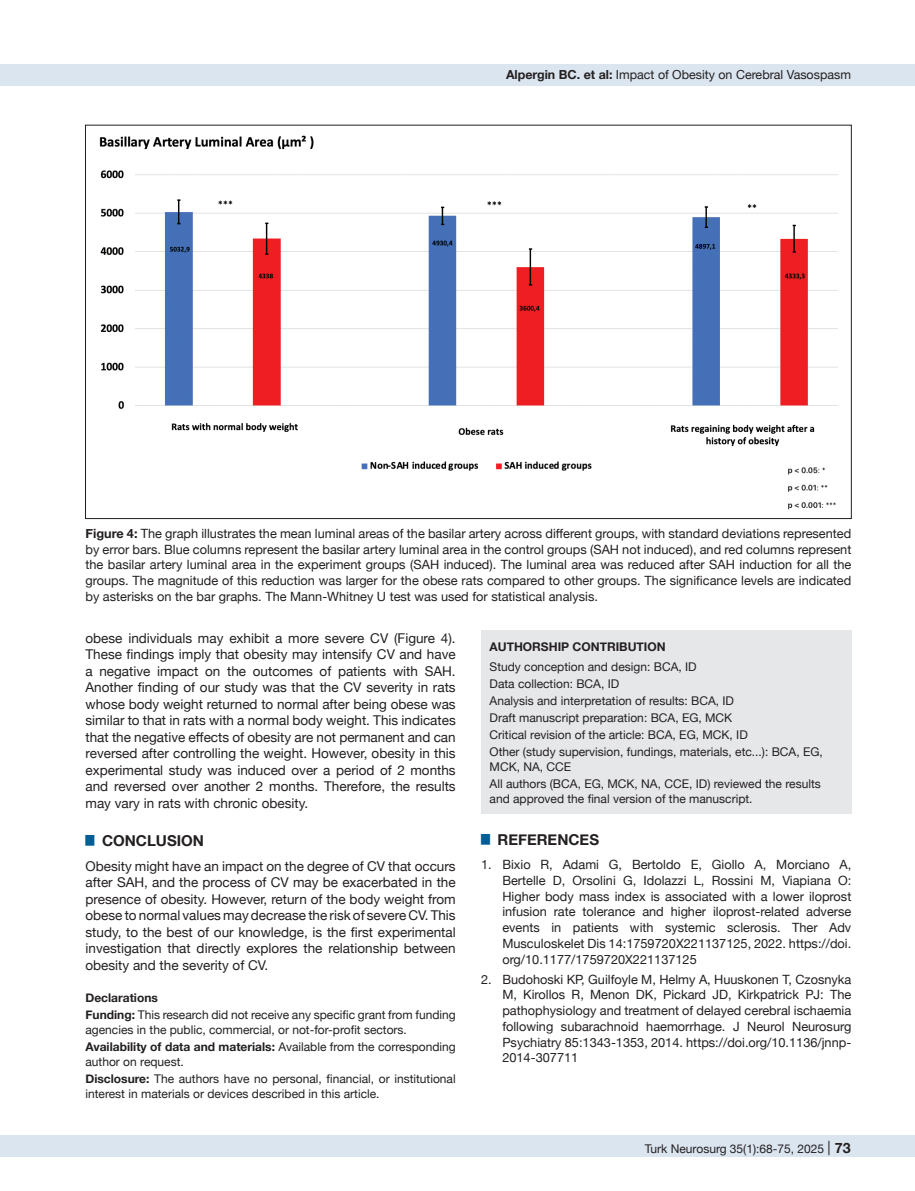
<style>
.page{position:relative;width:915px;height:1191px;background:#fff}
.page>*{position:absolute;margin:0;border:0;box-sizing:border-box;transform-origin:0 0}
.t1{font:700 15px "Helvetica Neue";color:#231f20}
.t2{font:13.5px/16.5px "Helvetica Neue";color:#231f20;text-align:justify}
.t3{font:12.75px/15.8px "Helvetica Neue";color:#231f20;text-align:justify}
.t4{font:12.45px "Helvetica Neue";color:#231f20}
.t5{font:12px/17.1px "Helvetica Neue";color:#231f20}
.t6{font:700 12px "Helvetica Neue";color:#231f20}
.s1{font-weight:700}
.s2{font-size:14.25px}
.s3{font-weight:700;font-size:14.25px}
</style>
<div class="page">
<div style="left:0;top:1135px;width:914px;height:22px;background:#dbe5f0"></div>
<div style="left:0;top:64px;width:914px;height:21px;background:#dbe5f0"></div>
<div style="left:481px;top:630px;width:370px;height:183px;background:#e6e7e9"></div>
<img style="left:99px;top:135px;width:739px;height:375px">
<p class="t4" style="left:506px;top:66px;width:346px"><span class="s1">Alpergin BC. et al:</span> Impact of Obesity on Cerebral Vasospasm</p>
<p class="t3" style="left:85px;top:526px;width:767px"><span class="s1">Figure 4:</span> The graph illustrates the mean luminal areas of the basilar artery across different groups, with standard deviations represented by error bars. Blue columns represent the basilar artery luminal area in the control groups (SAH not induced), and red columns represent the basilar artery luminal area in the experiment groups (SAH induced). The luminal area was reduced after SAH induction for all the groups. The magnitude of this reduction was larger for the obese rats compared to other groups. The significance levels are indicated by asterisks on the bar graphs. The Mann-Whitney U test was used for statistical analysis.</p>
<p class="t2" style="left:85px;top:630px;width:371px">obese individuals may exhibit a more severe CV (Figure 4).<br>These findings imply that obesity may intensify CV and have a negative impact on the outcomes of patients with SAH.<br>Another finding of our study was that the CV severity in rats whose body weight returned to normal after being obese was similar to that in rats with a normal body weight. This indicates that the negative effects of obesity are not permanent and can reversed after controlling the weight. However, obesity in this experimental study was induced over a period of 2 months and reversed over another 2 months. Therefore, the results may vary in rats with chronic obesity.</p>
<p class="t1" style="left:85px;top:828px;width:120px"><sup>█</sup> CONCLUSION</p>
<p class="t2" style="left:85px;top:858px;width:371px">Obesity might have an impact on the degree of CV that occurs after SAH, and the process of CV may be exacerbated in the presence of obesity. However, return of the body weight from obese to normal values may decrease the risk of severe CV. This study, to the best of our knowledge, is the first experimental investigation that directly explores the relationship between obesity and the severity of CV.</p>
<p class="t5" style="left:85px;top:989px;width:371px"><span class="s1">Declarations<br>Funding:</span> This research did not receive any specific grant from funding</p>
<p class="t5" style="left:85px;top:1021px;width:371px">agencies in the public, commercial, or not-for-profit sectors.<br><span class="s1">Availability of data and materials:</span> Available from the corresponding</p>
<p class="t5" style="left:85px;top:1053px;width:371px">author on request.<br><span class="s1">Disclosure:</span> The authors have no personal, financial, or institutional</p>
<p class="t5" style="left:85px;top:1086px;width:295px">interest in materials or devices described in this article.</p>
<p class="t6" style="left:489px;top:637px;width:177px">AUTHORSHIP CONTRIBUTION</p>
<p class="t5" style="left:489px;top:658px;width:334px">Study conception and design: BCA, ID<br>Data collection: BCA, ID<br>Analysis and interpretation of results: BCA, ID<br>Draft manuscript preparation: BCA, EG, MCK<br>Critical revision of the article: BCA, EG, MCK, ID<br>Other (study supervision, fundings, materials, etc...): BCA, EG,</p>
<p class="t5" style="left:489px;top:759px;width:332px">MCK, NA, CCE<br>All authors (BCA, EG, MCK, NA, CCE, ID) reviewed the results</p>
<p class="t5" style="left:489px;top:791px;width:264px">and approved the final version of the manuscript.</p>
<p class="t1" style="left:481px;top:828px;width:119px"><sup>█</sup> REFERENCES</p>
<p class="t3" style="left:502px;top:857px;width:350px;text-indent:-21px">1. Bixio R, Adami G, Bertoldo E, Giollo A, Morciano A, Bertelle D, Orsolini G, Idolazzi L, Rossini M, Viapiana O:<br>Higher body mass index is associated with a lower iloprost infusion rate tolerance and higher iloprost-related adverse events in patients with systemic sclerosis. Ther Adv Musculoskelet Dis 14:1759720X221137125, 2022. https://doi. org/10.1177/1759720X221137125</p>
<p class="t3" style="left:502px;top:972px;width:350px;text-indent:-21px">2. Budohoski KP, Guilfoyle M, Helmy A, Huuskonen T, Czosnyka M, Kirollos R, Menon DK, Pickard JD, Kirkpatrick PJ: The pathophysiology and treatment of delayed cerebral ischaemia following subarachnoid haemorrhage. J Neurol Neurosurg Psychiatry 85:1343-1353, 2014. https://doi.org/10.1136/jnnp-2014-307711</p>
<p class="t5" style="left:644px;top:1141px;width:228px">Turk Neurosurg 35(1):68-75, 2025 <span class="s2">|</span> <span class="s3">73 73</span></p>
</div>
